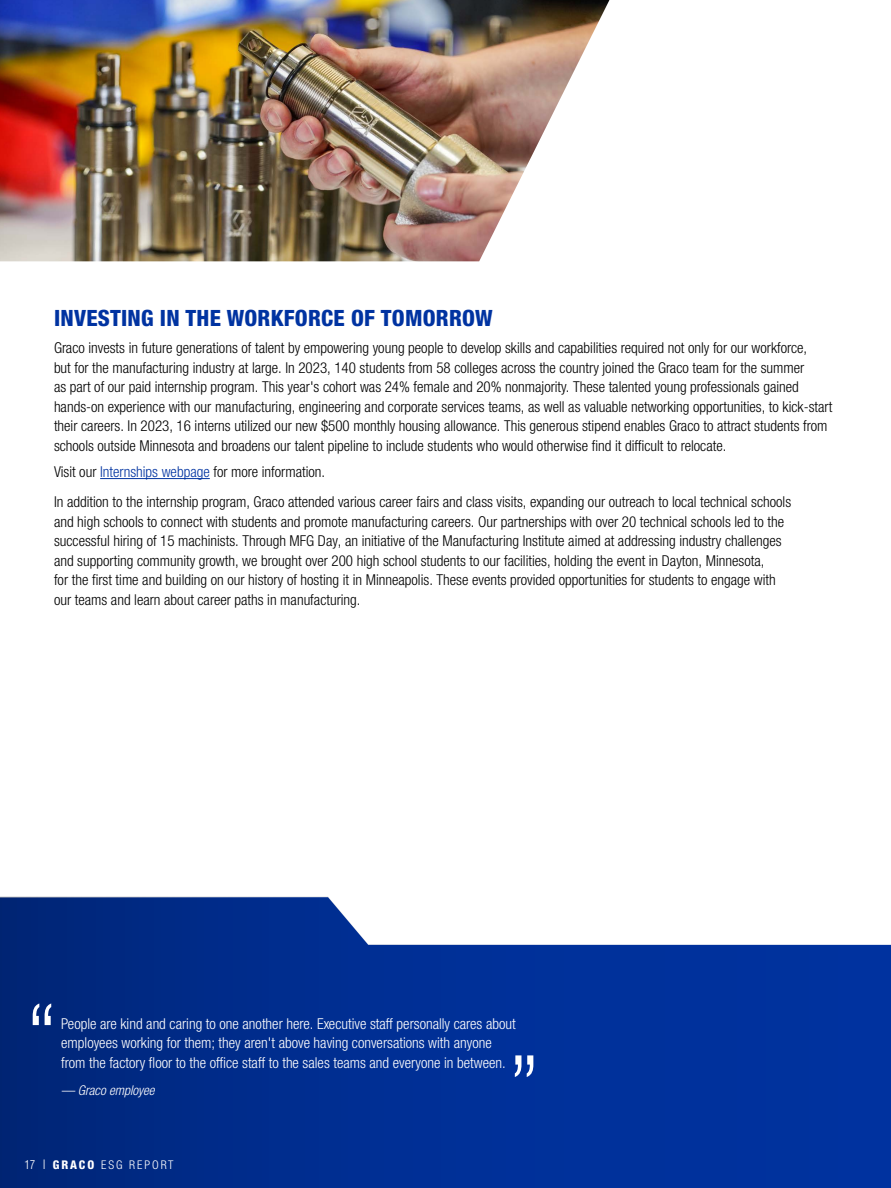
<style>
.page{position:relative;width:891px;height:1188px;background:#fff}
.page>*{position:absolute;margin:0;border:0;box-sizing:border-box;transform-origin:0 0}
.t1{font:300 condensed 90px "Helvetica Neue LT Std";color:#fff}
.t2{font:800 condensed 22.5px "Helvetica Neue LTW1 G";letter-spacing:.01em;color:#0033a1}
.t3{font:300 condensed 15px/19.5px "Helvetica Neue LTW1 G";color:#000}
.t4{font:300 condensed 15px/19.5px "Helvetica Neue LTW1 G";color:#fff}
.t5{font:italic 300 condensed 13.5px "Helvetica Neue LTW1 G";color:#fff}
.t6{font:300 condensed 12px "Helvetica Neue LTW1 G";letter-spacing:.16em;color:#fff}
.s1{color:#0033a1}
.s2{font-family:"Helvetica LT Std"}
.s3{font-size:13.35px}
.s4{font-weight:800}
</style>
<div class="page">
<svg style="left:0;top:896px;width:891px;height:292px;background:#1a439c"></svg>
<hr style="left:100px;top:478px;width:110px;height:1px;background:#0033a1">
<img style="left:0;top:0;width:609px;height:261px">
<h3 class="t2" style="left:54px;top:304px;width:440px">INVESTING IN THE WORKFORCE OF TOMORROW</h3>
<p class="t3" style="left:54px;top:338px;width:780px">Graco invests in future generations of talent by empowering young people to develop skills and capabilities required not only for our workforce,<br>but for the manufacturing industry at large. In 2023, 140 students from 58 colleges across the country joined the Graco team for the summer<br>as part of our paid internship program. This year's cohort was 24% female and 20% nonmajority. These talented young professionals gained hands-on experience with our manufacturing, engineering and corporate services teams, as well as valuable networking opportunities, to kick-start their careers. In 2023, 16 interns utilized our new $500 monthly housing allowance. This generous stipend enables Graco to attract students from schools outside Minnesota and broadens our talent pipeline to include students who would otherwise find it difficult to relocate.</p>
<p class="t3" style="left:54px;top:462px;width:273px">Visit our <span class="s1">Internships webpage</span> for more information.</p>
<p class="t3" style="left:54px;top:492px;width:739px">In addition to the internship program, Graco attended various career fairs and class visits, expanding our outreach to local technical schools and high schools to connect with students and promote manufacturing careers. Our partnerships with over 20 technical schools led to the successful hiring of 15 machinists. Through MFG Day, an initiative of the Manufacturing Institute aimed at addressing industry challenges and supporting community growth, we brought over 200 high school students to our facilities, holding the event in Dayton, Minnesota,<br>for the first time and building on our history of hosting it in Minneapolis. These events provided opportunities for students to engage with our teams and learn about career paths in manufacturing.</p>
<p class="t1" style="left:26px;top:984px;width:33px">“</p>
<p class="t4" style="left:61px;top:1014px;width:456px">People are kind and caring to one another here. Executive staff personally cares about employees working for them; they aren't above having conversations with anyone from the factory floor to the office staff to the sales teams and everyone in between.</p>
<p class="t5" style="left:61px;top:1082px;width:95px">— Graco employee</p>
<p class="t1" style="left:508px;top:1036px;width:33px">”</p>
<p class="t6" style="left:24px;top:1157px;width:151px"><span class="s2">17</span> <span class="s3">I</span> <span class="s4">GRACO</span> ESG REPORT</p>
</div>
